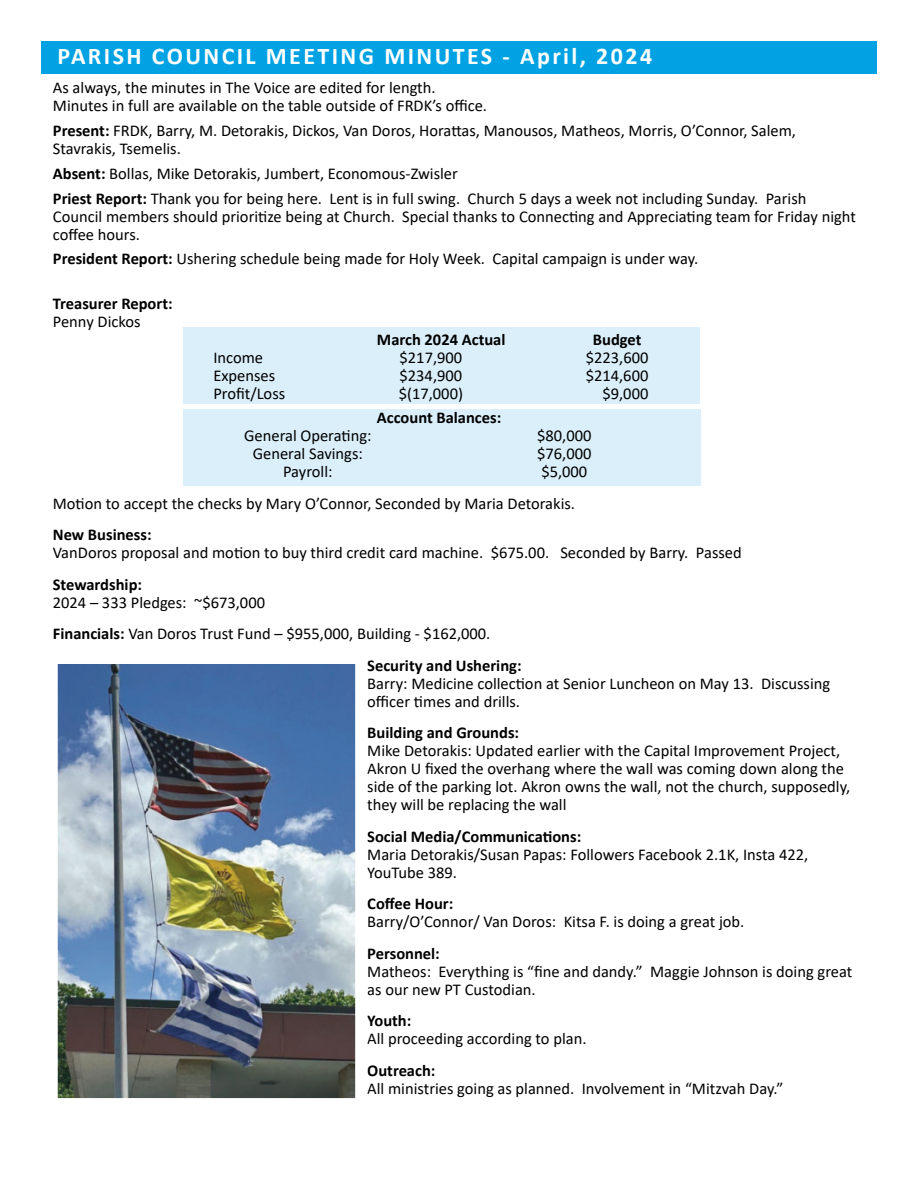
<style>
.page{position:relative;width:918px;height:1188px;background:#fff}
.page>*{position:absolute;margin:0;border:0;box-sizing:border-box;transform-origin:0 0}
.t1{font:700 24px "Kmqjvb Calibri";letter-spacing:.1em;color:#fff}
.t2{font:16.5px/18px "Cfhwcj Calibri";color:#000}
.t3{font:700 16.5px "Kmqjvb Calibri";color:#000}
.t4{font:16.5px "Xvrfvm Calibri";color:#000}
.s1{font-family:"Kmqjvb Calibri";font-weight:700}
</style>
<div class="page">
<div style="left:183px;top:409px;width:518px;height:77px;background:#dbeffa"></div>
<div style="left:183px;top:327px;width:517px;height:77px;background:#dbeffa"></div>
<div style="left:41px;top:41px;width:836px;height:32px;background:#00a2e3"></div>
<img style="left:57px;top:664px;width:299px;height:435px">
<h1 class="t1" style="left:58px;top:39px;width:596px">PARISH COUNCIL MEETING MINUTES - April, 2024</h1>
<p class="t2" style="left:53px;top:78px;width:436px">As always, the minutes in The Voice are edited for length.<br>Minutes in full are available on the table outside of FRDK’s office.</p>
<p class="t2" style="left:53px;top:121px;width:745px"><span class="s1">Present:</span> FRDK, Barry, M. Detorakis, Dickos, Van Doros, Horattas, Manousos, Matheos, Morris, O’Connor, Salem,<br>Stavrakis, Tsemelis.</p>
<p class="t2" style="left:53px;top:161px;width:755px;line-height:24.8px"><span class="s1">Absent:</span> Bollas, Mike Detorakis, Jumbert, Economous-Zwisler<br><span class="s1">Priest Report:</span> Thank you for being here. Lent is in full swing. Church 5 days a week not including Sunday. Parish</p>
<p class="t2" style="left:53px;top:207px;width:805px">Council members should prioritize being at Church. Special thanks to Connecting and Appreciating team for Friday night coffee hours.</p>
<p class="t2" style="left:53px;top:249px;width:647px"><span class="s1">President Report:</span> Ushering schedule being made for Holy Week. Capital campaign is under way.</p>
<p class="t3" style="left:53px;top:292px;width:121px">Treasurer Report:</p>
<p class="t4" style="left:53px;top:310px;width:89px">Penny Dickos</p>
<p class="t3" style="left:377px;top:328px;width:130px">March 2024 Actual</p>
<p class="t3" style="left:593px;top:328px;width:50px">Budget</p>
<p class="t2" style="left:213px;top:348px;width:51px">Income</p>
<p class="t2" style="left:400px;top:348px;width:64px">$217,900</p>
<p class="t2" style="left:586px;top:348px;width:64px">$223,600</p>
<p class="t2" style="left:213px;top:366px;width:63px">Expenses</p>
<p class="t2" style="left:400px;top:366px;width:64px">$234,900</p>
<p class="t2" style="left:586px;top:366px;width:64px">$214,600</p>
<p class="t2" style="left:213px;top:384px;width:73px">Profit/Loss</p>
<p class="t2" style="left:399px;top:384px;width:66px">$(17,000)</p>
<p class="t2" style="left:602px;top:384px;width:47px">$9,000</p>
<p class="t3" style="left:377px;top:406px;width:126px">Account Balances:</p>
<p class="t2" style="left:244px;top:427px;width:129px">General Operating:</p>
<p class="t2" style="left:537px;top:427px;width:56px">$80,000</p>
<p class="t2" style="left:253px;top:445px;width:112px">General Savings:</p>
<p class="t2" style="left:537px;top:445px;width:56px">$76,000</p>
<p class="t2" style="left:283px;top:463px;width:51px">Payroll:</p>
<p class="t2" style="left:53px;top:456px;width:536px;line-height:31.5px;text-indent:489px">$5,000<br>Motion to accept the checks by Mary O’Connor, Seconded by Maria Detorakis.</p>
<p class="t3" style="left:53px;top:523px;width:100px">New Business:</p>
<p class="t2" style="left:53px;top:544px;width:690px">VanDoros proposal and motion to buy third credit card machine. $675.00. Seconded by Barry. Passed</p>
<p class="t3" style="left:53px;top:573px;width:91px">Stewardship:</p>
<p class="t2" style="left:53px;top:586px;width:439px;line-height:31.5px">2024 – 333 Pledges: ~$673,000<br><span class="s1">Financials:</span> Van Doros Trust Fund – $955,000, Building - $162,000.</p>
<p class="t3" style="left:367px;top:654px;width:156px">Security and Ushering:</p>
<p class="t2" style="left:367px;top:674px;width:464px">Barry: Medicine collection at Senior Luncheon on May 13. Discussing officer times and drills.</p>
<p class="t3" style="left:367px;top:721px;width:153px">Building and Grounds:</p>
<p class="t2" style="left:367px;top:742px;width:484px">Mike Detorakis: Updated earlier with the Capital Improvement Project, Akron U fixed the overhang where the wall was coming down along the side of the parking lot. Akron owns the wall, not the church, supposedly, they will be replacing the wall</p>
<p class="t3" style="left:367px;top:825px;width:215px">Social Media/Communications:</p>
<p class="t2" style="left:367px;top:845px;width:443px">Maria Detorakis/Susan Papas: Followers Facebook 2.1K, Insta 422,<br>YouTube 389.</p>
<p class="t3" style="left:367px;top:892px;width:88px">Coffee Hour:</p>
<p class="t2" style="left:367px;top:913px;width:379px">Barry/O’Connor/ Van Doros: Kitsa F. is doing a great job.</p>
<p class="t3" style="left:367px;top:942px;width:74px">Personnel:</p>
<p class="t2" style="left:367px;top:962px;width:487px">Matheos: Everything is “fine and dandy.” Maggie Johnson is doing great as our new PT Custodian.</p>
<p class="t3" style="left:367px;top:1009px;width:46px">Youth:</p>
<p class="t2" style="left:367px;top:1030px;width:221px">All proceeding according to plan.</p>
<p class="t3" style="left:367px;top:1059px;width:70px">Outreach:</p>
<p class="t2" style="left:367px;top:1079px;width:417px">All ministries going as planned. Involvement in “Mitzvah Day.”</p>
</div>
